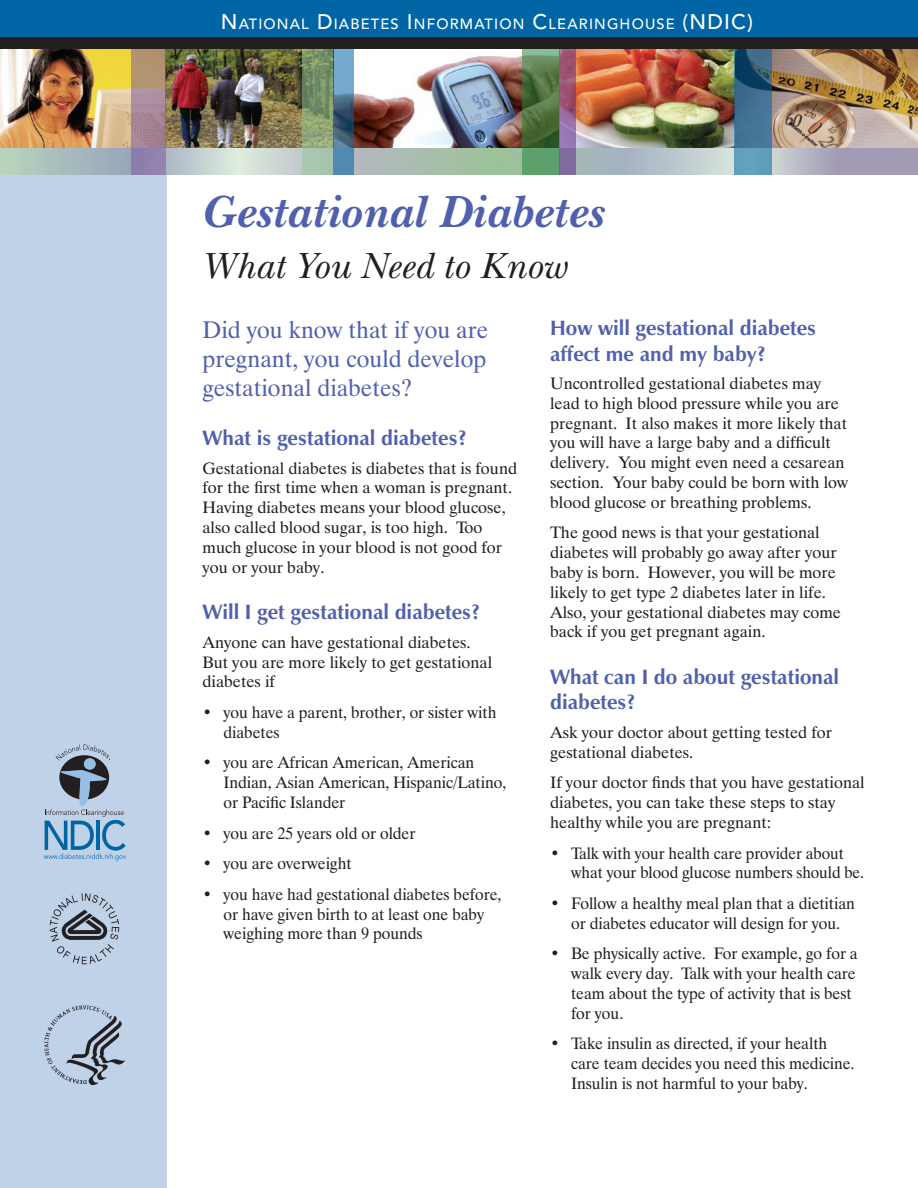
<style>
.page{position:relative;width:918px;height:1188px;background:#fff}
.page>*{position:absolute;margin:0;border:0;box-sizing:border-box;transform-origin:0 0}
.t1{font:italic 700 46.5px "New Baskerville ITC";color:#5060ac}
.Subtitle{font:italic 37.5px "New Baskerville ITC";color:#231f20}
.Intro_question{font:24px/28.8px "Dutch 801 BT";color:#5060ac;text-align:justify}
.Heading_1{font:700 21px/25.2px "Zapf Humanist 601 BT";color:#5060ac}
.Body_text{font:16.5px/19.8px "Dutch 801 BT";color:#231f20}
.Bulleted_list{font:16.5px/19.8px "Dutch 801 BT";letter-spacing:-.005em;color:#231f20}
.Bulleted_list-2{font:16.5px/19.8px "Dutch 801 BT";letter-spacing:-.005em;color:#231f20;scale:.95 1}
.t2{font:500 14.7px "Avenir";letter-spacing:.075em;color:#fff}
.s1{font-size:21px}
</style>
<div class="page">
<div style="left:0;top:15px;width:166px;height:1173px;background:#c0d2e8"></div>
<img style="left:0;top:49px;width:132px;height:100px">
<img style="left:772px;top:49px;width:146px;height:100px">
<img style="left:354px;top:56px;width:168px;height:93px">
<img style="left:576px;top:49px;width:158px;height:100px">
<img style="left:166px;top:49px;width:136px;height:100px">
<svg style="left:302px;top:49px;width:31px;height:125px;background:#87a179"></svg>
<svg style="left:559px;top:49px;width:17px;height:125px;background:#916389"></svg>
<svg style="left:734px;top:49px;width:38px;height:125px;background:#3f7190"></svg>
<svg style="left:522px;top:49px;width:37px;height:125px;background:#547e4c"></svg>
<svg style="left:333px;top:49px;width:21px;height:125px;background:#5280a0"></svg>
<svg style="left:132px;top:49px;width:34px;height:125px;background:#a4888f"></svg>
<svg style="left:44px;top:1005px;width:81px;height:80px"></svg>
<svg style="left:50px;top:893px;width:69px;height:71px"></svg>
<div style="left:59px;top:755px;width:50px;height:45px;background:#231f20;border-radius:50%"></div>
<svg style="left:56px;top:744px;width:54px;height:17px"></svg>
<div style="left:84px;top:758px;width:12px;height:12px;background:#97bfe6;border-radius:50%"></div>
<svg style="left:44px;top:770px;width:82px;height:91px"></svg>
<div style="left:0;top:0;width:918px;height:40px;background:#0065a4"></div>
<div style="left:0;top:37px;width:918px;height:12px;background:#231f20"></div>
<p class="t2" style="left:221px;top:15px;width:534px"><span class="s1">N</span>ATIONAL <span class="s1">D</span>IABETES <span class="s1">I</span> N FORMATION <span class="s1">C</span>LEARINGHOUSE <span class="s1">(NDIC)</span></p>
<p class="t1" style="left:202px;top:184px;width:405px">Gestational Diabetes</p>
<p class="Subtitle" style="left:202px;top:244px;width:368px">What You Need to Know</p>
<p class="Intro_question" style="left:202px;top:315px;width:288px">Did you know that if you are pregnant, you could develop gestational diabetes?</p>
<p class="Heading_1" style="left:202px;top:425px;width:266px">What is gestational diabetes?</p>
<p class="Body_text" style="left:202px;top:458px;width:316px">Gestational diabetes is diabetes that is found for the first time when a woman is pregnant.<br>Having diabetes means your blood glucose, also called blood sugar, is too high. Too much glucose in your blood is not good for you or your baby.</p>
<p class="Heading_1" style="left:202px;top:600px;width:279px">Will I get gestational diabetes?</p>
<p class="Body_text" style="left:202px;top:632px;width:291px">Anyone can have gestational diabetes.<br>But you are more likely to get gestational diabetes if</p>
<p class="Bulleted_list" style="left:224px;top:702px;width:275px">you have a parent, brother, or sister with diabetes</p>
<p class="Bulleted_list" style="left:224px;top:753px;width:284px">you are African American, American<br>Indian, Asian American, Hispanic/Latino, or Pacific Islander</p>
<p class="Bulleted_list" style="left:224px;top:823px;width:194px">you are 25 years old or older</p>
<p class="Bulleted_list" style="left:224px;top:854px;width:130px">you are overweight</p>
<p class="Bulleted_list" style="left:224px;top:884px;width:280px">you have had gestational diabetes before, or have given birth to at least one baby weighing more than 9 pounds</p>
<p class="Body_text" style="left:202px;top:702px;width:11px">•</p>
<p class="Body_text" style="left:202px;top:753px;width:11px">•</p>
<p class="Body_text" style="left:202px;top:818px;width:11px;line-height:30.6px;text-align:justify">• • •</p>
<p class="Heading_1" style="left:550px;top:316px;width:268px">How will gestational diabetes affect me and my baby?</p>
<p class="Body_text" style="left:550px;top:373px;width:300px">Uncontrolled gestational diabetes may lead to high blood pressure while you are pregnant. It also makes it more likely that you will have a large baby and a difficult delivery. You might even need a cesarean section. Your baby could be born with low blood glucose or breathing problems.</p>
<p class="Body_text" style="left:550px;top:523px;width:292px">The good news is that your gestational diabetes will probably go away after your baby is born. However, you will be more likely to get type 2 diabetes later in life.<br>Also, your gestational diabetes may come back if you get pregnant again.</p>
<p class="Heading_1" style="left:550px;top:664px;width:291px">What can I do about gestational diabetes?</p>
<p class="Body_text" style="left:550px;top:722px;width:284px">Ask your doctor about getting tested for gestational diabetes.</p>
<p class="Body_text" style="left:550px;top:773px;width:316px">If your doctor finds that you have gestational diabetes, you can take these steps to stay healthy while you are pregnant:</p>
<p class="Bulleted_list-2" style="left:571px;top:843px;width:310px">Talk with your health care provider about what your blood glucose numbers should be.</p>
<p class="Bulleted_list" style="left:571px;top:893px;width:285px">Follow a healthy meal plan that a dietitian or diabetes educator will design for you.</p>
<p class="Bulleted_list" style="left:571px;top:944px;width:288px">Be physically active. For example, go for a walk every day. Talk with your health care team about the type of activity that is best for you.</p>
<p class="Bulleted_list" style="left:571px;top:1034px;width:285px">Take insulin as directed, if your health care team decides you need this medicine.<br>Insulin is not harmful to your baby.</p>
<p class="Body_text" style="left:550px;top:843px;width:11px">•</p>
<p class="Body_text" style="left:550px;top:893px;width:11px">•</p>
<p class="Body_text" style="left:550px;top:944px;width:11px">•</p>
<p class="Body_text" style="left:550px;top:1034px;width:11px">•</p>
</div>
